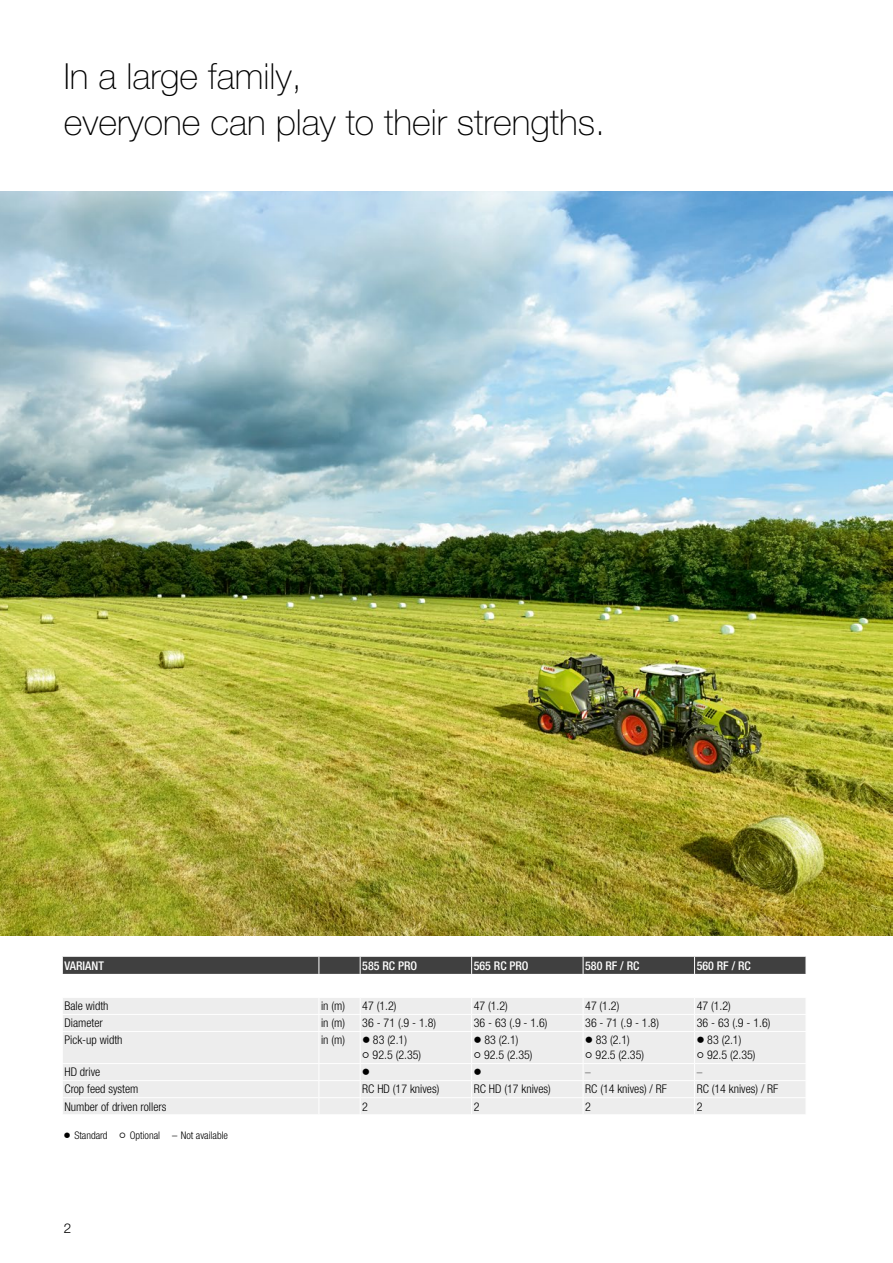
<style>
.page{position:relative;width:893px;height:1263px;background:#fff}
.page>*{position:absolute;margin:0;border:0;box-sizing:border-box;transform-origin:0 0}
.t1{font:100 36px/45px "CLAAS Helvetica Neue";color:#000}
.t2{font:300 13.5px "CLAAS Helvetica Neue";color:#000}
.t3{font:300 condensed 12px "CLAAS Helvetica Neue";color:#000}
.t4{font:500 condensed 12px "CLAAS Helvetica Neue";color:#fff}
.t5{font:100 condensed 11.25px "CLAAS Helvetica Neue";color:#000}
.t6{font:300 condensed 10.5px "CLAAS Helvetica Neue";color:#000}
.s1{font-stretch:normal;font-size:11.25px}
</style>
<div class="page">
<img style="left:0;top:191px;width:893px;height:744px">
<div style="left:63px;top:998px;width:742px;height:116px;background:#ededed"></div>
<svg style="left:62px;top:957px;width:744px;height:17px;background:#424242"></svg>
<hr style="left:62px;top:1014px;width:257px;height:1px;background:#fff">
<hr style="left:319px;top:1014px;width:41px;height:1px;background:#fff">
<svg style="left:319px;top:998px;width:1px;height:33px"></svg>
<hr style="left:360px;top:1014px;width:112px;height:1px;background:#fff">
<hr style="left:472px;top:1014px;width:111px;height:1px;background:#fff">
<hr style="left:583px;top:1014px;width:111px;height:1px;background:#fff">
<hr style="left:694px;top:1014px;width:112px;height:1px;background:#fff">
<svg style="left:471px;top:998px;width:1px;height:33px"></svg>
<svg style="left:583px;top:998px;width:1px;height:33px"></svg>
<svg style="left:694px;top:998px;width:1px;height:33px"></svg>
<hr style="left:62px;top:1031px;width:257px;height:1px;background:#fff">
<hr style="left:319px;top:1031px;width:41px;height:1px;background:#fff">
<hr style="left:319px;top:1032px;width:1px;height:31px;background:#fff">
<svg style="left:319px;top:1064px;width:1px;height:50px"></svg>
<hr style="left:360px;top:1031px;width:112px;height:1px;background:#fff">
<hr style="left:472px;top:1031px;width:111px;height:1px;background:#fff">
<hr style="left:583px;top:1031px;width:111px;height:1px;background:#fff">
<hr style="left:694px;top:1031px;width:112px;height:1px;background:#fff">
<hr style="left:360px;top:1032px;width:1px;height:31px;background:#fff">
<hr style="left:471px;top:1032px;width:1px;height:31px;background:#fff">
<hr style="left:583px;top:1032px;width:1px;height:31px;background:#fff">
<hr style="left:694px;top:1032px;width:1px;height:31px;background:#fff">
<svg style="left:360px;top:1064px;width:1px;height:50px"></svg>
<svg style="left:471px;top:1064px;width:1px;height:50px"></svg>
<svg style="left:583px;top:1064px;width:1px;height:50px"></svg>
<svg style="left:694px;top:1064px;width:1px;height:50px"></svg>
<hr style="left:62px;top:1063px;width:257px;height:1px;background:#fff">
<hr style="left:62px;top:1080px;width:257px;height:1px;background:#fff">
<hr style="left:62px;top:1097px;width:257px;height:1px;background:#fff">
<hr style="left:319px;top:1063px;width:41px;height:1px;background:#fff">
<hr style="left:319px;top:1080px;width:41px;height:1px;background:#fff">
<hr style="left:319px;top:1097px;width:41px;height:1px;background:#fff">
<hr style="left:360px;top:1063px;width:112px;height:1px;background:#fff">
<hr style="left:472px;top:1063px;width:111px;height:1px;background:#fff">
<hr style="left:583px;top:1063px;width:111px;height:1px;background:#fff">
<hr style="left:694px;top:1063px;width:112px;height:1px;background:#fff">
<hr style="left:360px;top:1080px;width:112px;height:1px;background:#fff">
<hr style="left:472px;top:1080px;width:111px;height:1px;background:#fff">
<hr style="left:583px;top:1080px;width:111px;height:1px;background:#fff">
<hr style="left:694px;top:1080px;width:112px;height:1px;background:#fff">
<hr style="left:360px;top:1097px;width:112px;height:1px;background:#fff">
<hr style="left:472px;top:1097px;width:111px;height:1px;background:#fff">
<hr style="left:583px;top:1097px;width:111px;height:1px;background:#fff">
<hr style="left:694px;top:1097px;width:112px;height:1px;background:#fff">
<svg style="left:360px;top:998px;width:1px;height:33px"></svg>
<h1 class="t1" style="left:64px;top:55px;width:543px">In a large family,<br>everyone can play to their strengths.</h1>
<p class="t4" style="left:64px;top:957px;width:41px">VARIANT</p>
<p class="t4" style="left:362px;top:957px;width:56px">585 RC PRO</p>
<p class="t4" style="left:474px;top:957px;width:56px">565 RC PRO</p>
<p class="t4" style="left:585px;top:957px;width:56px">580 RF / RC</p>
<p class="t4" style="left:697px;top:957px;width:56px">560 RF / RC</p>
<p class="t3" style="left:64px;top:998px;width:46px">Bale width</p>
<p class="t3" style="left:321px;top:998px;width:25px">in (m)</p>
<p class="t3" style="left:362px;top:998px;width:36px">47 (1.2)</p>
<p class="t3" style="left:474px;top:998px;width:36px">47 (1.2)</p>
<p class="t3" style="left:585px;top:998px;width:36px">47 (1.2)</p>
<p class="t3" style="left:697px;top:998px;width:36px">47 (1.2)</p>
<p class="t3" style="left:64px;top:1015px;width:40px">Diameter</p>
<p class="t3" style="left:321px;top:1015px;width:25px">in (m)</p>
<p class="t3" style="left:362px;top:1015px;width:75px">36 - 71 (.9 - 1.8)</p>
<p class="t3" style="left:474px;top:1015px;width:75px">36 - 63 (.9 - 1.6)</p>
<p class="t3" style="left:585px;top:1015px;width:75px">36 - 71 (.9 - 1.8)</p>
<p class="t3" style="left:697px;top:1015px;width:75px">36 - 63 (.9 - 1.6)</p>
<p class="t3" style="left:64px;top:1032px;width:60px">Pick-up width</p>
<p class="t3" style="left:321px;top:1032px;width:25px">in (m)</p>
<p class="t3" style="left:362px;top:1032px;width:46px">● 83 (2.1)</p>
<p class="t3" style="left:362px;top:1047px;width:60px"><span class="s1">○</span> 92.5 (2.35)</p>
<p class="t3" style="left:474px;top:1032px;width:46px">● 83 (2.1)</p>
<p class="t3" style="left:474px;top:1047px;width:60px"><span class="s1">○</span> 92.5 (2.35)</p>
<p class="t3" style="left:585px;top:1032px;width:46px">● 83 (2.1)</p>
<p class="t3" style="left:585px;top:1047px;width:60px"><span class="s1">○</span> 92.5 (2.35)</p>
<p class="t3" style="left:697px;top:1032px;width:46px">● 83 (2.1)</p>
<p class="t3" style="left:697px;top:1047px;width:60px"><span class="s1">○</span> 92.5 (2.35)</p>
<p class="t3" style="left:64px;top:1064px;width:37px">HD drive</p>
<p class="t3" style="left:362px;top:1064px;width:9px">●</p>
<p class="t3" style="left:474px;top:1064px;width:9px">●</p>
<p class="t5" style="left:585px;top:1064px;width:7px">–</p>
<p class="t5" style="left:697px;top:1064px;width:7px">–</p>
<p class="t3" style="left:64px;top:1081px;width:76px">Crop feed system</p>
<p class="t3" style="left:362px;top:1081px;width:79px">RC HD (17 knives)</p>
<p class="t3" style="left:474px;top:1081px;width:79px">RC HD (17 knives)</p>
<p class="t3" style="left:585px;top:1081px;width:83px">RC (14 knives) / RF</p>
<p class="t3" style="left:697px;top:1081px;width:83px">RC (14 knives) / RF</p>
<p class="t3" style="left:64px;top:1098px;width:103px">Number of driven rollers</p>
<p class="t3" style="left:362px;top:1098px;width:7px">2</p>
<p class="t3" style="left:474px;top:1098px;width:7px">2</p>
<p class="t3" style="left:585px;top:1098px;width:7px">2</p>
<p class="t3" style="left:697px;top:1098px;width:7px">2</p>
<p class="t6" style="left:64px;top:1128px;width:166px">● Standard ○ Optional – Not available</p>
<p class="t2" style="left:64px;top:1220px;width:9px">2</p>
</div>
